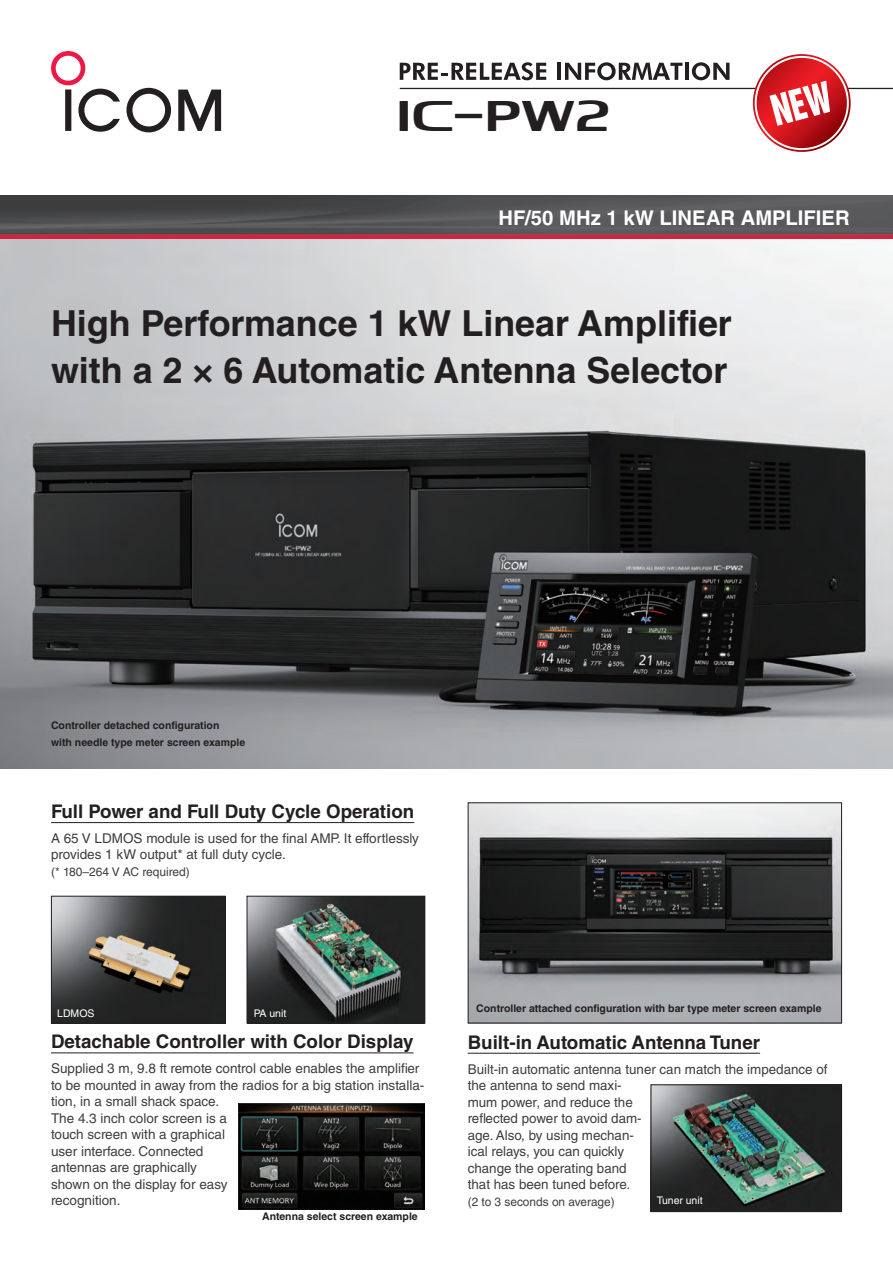
<style>
.page{position:relative;width:893px;height:1263px;background:#fff}
.page>*{position:absolute;margin:0;border:0;box-sizing:border-box;transform-origin:0 0}
.t1{font:37.5px "Icom CI PRODUCT";color:#231f20}
.t2{font:700 35.85px/46.8px "Helvetica LT Std";color:#231f20}
.t3{font:700 20.25px "Helvetica LT Std";color:#fff}
.t4{font:700 18.75px "Helvetica LT Std";color:#231f20}
.t5{font:13.5px/16.5px "Helvetica LT Std";color:#3e3e3f}
.t6{font:12px "Helvetica LT Std";color:#3e3e3f}
.t7{font:700 10.5px/16.8px "Helvetica LT Std";color:#231f20}
.t8{font:10.5px "Helvetica LT Std";letter-spacing:-.005em;color:#fff}
</style>
<div class="page">
<img style="left:0;top:238px;width:893px;height:530px">
<hr style="left:400px;top:88px;width:493px;height:1px;background:#231f20">
<svg style="left:755px;top:56px;width:94px;height:94px"></svg>
<svg style="left:400px;top:62px;width:146px;height:18px"></svg>
<hr style="left:557px;top:63px;width:4px;height:17px;background:#231f20">
<svg style="left:565px;top:62px;width:117px;height:18px"></svg>
<hr style="left:685px;top:63px;width:4px;height:17px;background:#231f20">
<svg style="left:692px;top:62px;width:37px;height:18px"></svg>
<img style="left:0;top:196px;width:893px;height:42px">
<svg style="left:178px;top:90px;width:43px;height:41px"></svg>
<svg style="left:126px;top:88px;width:45px;height:44px"></svg>
<svg style="left:51px;top:51px;width:69px;height:81px"></svg>
<hr style="left:51px;top:822px;width:363px;height:1px;background:#231f20">
<hr style="left:51px;top:1052px;width:363px;height:1px;background:#231f20">
<hr style="left:468px;top:1053px;width:292px;height:1px;background:#231f20">
<img style="left:470px;top:804px;width:370px;height:217px">
<div style="left:468px;top:802px;width:374px;height:221px;border:1px solid #231f20"></div>
<img style="left:53px;top:898px;width:170px;height:123px">
<div style="left:51px;top:896px;width:174px;height:127px;border:1px solid #231f20"></div>
<img style="left:249px;top:898px;width:174px;height:123px">
<div style="left:247px;top:896px;width:178px;height:127px;border:1px solid #231f20"></div>
<img style="left:653px;top:1086px;width:187px;height:124px">
<div style="left:651px;top:1084px;width:191px;height:128px;border:1px solid #231f20"></div>
<img style="left:238px;top:1104px;width:187px;height:105px">
<h1 class="t1" style="left:400px;top:92px;width:217px">Iç-PW2</h1>
<h3 class="t3" style="left:498px;top:205px;width:353px">HF/50 MHz 1 kW LINEAR AMPLIFIER</h3>
<h2 class="t2" style="left:51px;top:299px;width:682px">High Performance 1 kW Linear Amplifier with a 2 × 6 Automatic Antenna Selector</h2>
<p class="t7" style="left:51px;top:716px;width:196px">Controller detached configuration<br>with needle type meter screen example</p>
<h3 class="t4" style="left:51px;top:800px;width:365px">Full Power and Full Duty Cycle Operation</h3>
<p class="t5" style="left:51px;top:830px;width:369px">A 65 V LDMOS module is used for the final AMP. It effortlessly provides 1 kW output* at full duty cycle.</p>
<p class="t6" style="left:51px;top:865px;width:140px">(* 180–264 V AC required)</p>
<p class="t8" style="left:57px;top:1007px;width:39px">LDMOS</p>
<p class="t8" style="left:254px;top:1007px;width:34px">PA unit</p>
<p class="t7" style="left:476px;top:1000px;width:347px">Controller attached configuration with bar type meter screen example</p>
<h3 class="t4" style="left:51px;top:1030px;width:364px">Detachable Controller with Color Display</h3>
<p class="t5" style="left:51px;top:1060px;width:375px">Supplied 3 m, 9.8 ft remote control cable enables the amplifier to be mounted in away from the radios for a big station installa&shy;tion, in a small shack space.<br>The 4.3 inch color screen is a<br>touch screen with a graphical<br>user interface. Connected<br>antennas are graphically<br>shown on the display for easy<br>recognition.</p>
<h3 class="t4" style="left:468px;top:1030px;width:294px">Built-in Automatic Antenna Tuner</h3>
<p class="t5" style="left:468px;top:1060px;width:361px">Built-in automatic antenna tuner can match the impedance of the antenna to send maxi-<br>mum power, and reduce the<br>reflected power to avoid dam-<br>age. Also, by using mechan-<br>ical relays, you can quickly<br>change the operating band<br>that has been tuned before.</p>
<p class="t6" style="left:468px;top:1194px;width:149px">(2 to 3 seconds on average)</p>
<p class="t8" style="left:657px;top:1194px;width:47px">Tuner unit</p>
<p class="t7" style="left:262px;top:1208px;width:157px">Antenna select screen example</p>
</div>
